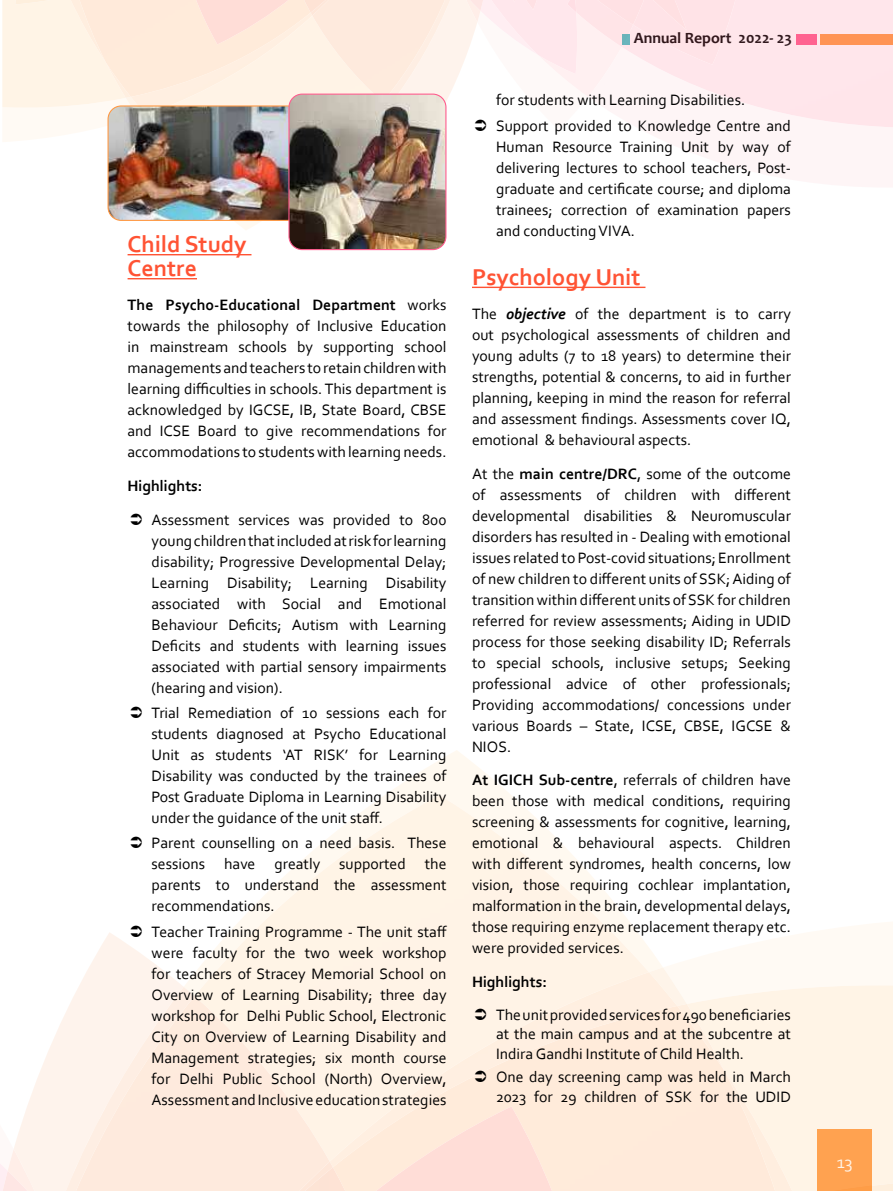
<style>
.page{position:relative;width:893px;height:1191px;background:#fff}
.page>*{position:absolute;margin:0;border:0;box-sizing:border-box;transform-origin:0 0}
.t1{font:700 24px/24px "Corbel";color:#ff5334}
.t2{font:18px "Corbel";color:#fff}
.t3{font:15.75px/21px "Corbel";color:#000;text-align:justify}
.t4{font:700 15.75px "Corbel";color:#000}
.t5{font:700 15.75px "Candara";color:#000}
.s1{font-weight:700}
.s2{font-weight:700;font-style:italic}
</style>
<div class="page">
<img style="left:622px;top:0;width:271px;height:127px">
<div style="left:633px;top:0;width:103px;height:65px;background:#ffe3e7"></div>
<img style="left:588px;top:0;width:45px;height:47px">
<img style="left:593px;top:0;width:52px;height:25px">
<img style="left:649px;top:0;width:37px;height:30px">
<svg style="left:667px;top:922px;width:226px;height:63px"></svg>
<img style="left:687px;top:985px;width:206px;height:206px">
<div style="left:776px;top:1071px;width:17px;height:120px;background:#fff4e6"></div>
<svg style="left:185px;top:750px;width:477px;height:236px"></svg>
<img style="left:649px;top:967px;width:38px;height:37px">
<img style="left:677px;top:1004px;width:48px;height:2px">
<img style="left:195px;top:795px;width:454px;height:201px">
<div style="left:330px;top:972px;width:347px;height:189px;background:#fff3e6"></div>
<img style="left:333px;top:1006px;width:443px;height:185px">
<svg style="left:14px;top:933px;width:168px;height:258px"></svg>
<img style="left:8px;top:1149px;width:28px;height:42px">
<img style="left:2px;top:1170px;width:28px;height:21px">
<img style="left:65px;top:986px;width:130px;height:205px">
<img style="left:75px;top:996px;width:255px;height:195px">
<img style="left:297px;top:1161px;width:36px;height:30px">
<img style="left:302px;top:1167px;width:44px;height:24px">
<img style="left:821px;top:1183px;width:72px;height:8px">
<img style="left:373px;top:1106px;width:180px;height:85px">
<hr style="left:128px;top:254px;width:123px;height:1px;background:#ff5334">
<hr style="left:128px;top:278px;width:69px;height:1px;background:#ff5334">
<img style="left:290px;top:230px;width:156px;height:20px">
<hr style="left:472px;top:287px;width:173px;height:1px;background:#ff5334">
<svg style="left:131px;top:933px;width:11px;height:3px"></svg>
<img style="left:2px;top:0;width:586px;height:230px">
<svg style="left:475px;top:1008px;width:11px;height:11px"></svg>
<svg style="left:475px;top:1070px;width:11px;height:12px"></svg>
<h1 class="t1" style="left:128px;top:232px;width:120px">Child Study<br>Centre</h1>
<p class="t3" style="left:128px;top:294px;width:320px"><span class="s1">The Psycho-Educational Department</span> works towards the philosophy of Inclusive Education in mainstream schools by supporting school managements and teachers to retain children with learning difficulties in schools. This department is acknowledged by IGCSE, IB, State Board, CBSE and ICSE Board to give recommendations for accommodations to students with learning needs.</p>
<p class="t4" style="left:128px;top:476px;width:77px">Highlights:</p>
<p class="t3" style="left:152px;top:509px;width:296px">Assessment services was provided to 800 young children that included at risk for learning disability; Progressive Developmental Delay; Learning Disability; Learning Disability associated with Social and Emotional Behaviour Deficits; Autism with Learning Deficits and students with learning issues associated with partial sensory impairments (hearing and vision).</p>
<p class="t3" style="left:152px;top:702px;width:296px">Trial Remediation of 10 sessions each for students diagnosed at Psycho Educational Unit as students ‘AT RISK’ for Learning Disability was conducted by the trainees of Post Graduate Diploma in Learning Disability under the guidance of the unit staff.</p>
<p class="t3" style="left:152px;top:832px;width:296px">Parent counselling on a need basis. These sessions have greatly supported the parents to understand the assessment recommendations.</p>
<p class="t3" style="left:152px;top:920px;width:297px">Teacher Training Programme - The unit staff were faculty for the two week workshop for teachers of Stracey Memorial School on Overview of Learning Disability; three day workshop for Delhi Public School, Electronic City on Overview of Learning Disability and Management strategies; six month course for Delhi Public School (North) Overview, Assessment and Inclusive education strategies</p>
<p class="t5" style="left:634px;top:28px;width:160px">Annual Report 2022- 23</p>
<p class="t3" style="left:496px;top:87px;width:296px;line-height:25.2px">for students with Learning Disabilities.<br>Support provided to Knowledge Centre and</p>
<p class="t3" style="left:496px;top:135px;width:296px">Human Resource Training Unit by way of delivering lectures to school teachers, Post&shy;graduate and certificate course; and diploma trainees; correction of examination papers and conducting VIVA.</p>
<h1 class="t1" style="left:472px;top:264px;width:170px">Psychology Unit</h1>
<p class="t3" style="left:472px;top:303px;width:320px">The <span class="s2">objective</span> of the department is to carry out psychological assessments of children and young adults (7 to 18 years) to determine their strengths, potential &amp; concerns, to aid in further planning, keeping in mind the reason for referral and assessment findings. Assessments cover IQ, emotional &amp; behavioural aspects.</p>
<p class="t3" style="left:472px;top:462px;width:320px">At the <span class="s1">main centre/DRC</span>, some of the outcome of assessments of children with different developmental disabilities &amp; Neuromuscular disorders has resulted in - Dealing with emotional issues related to Post-covid situations; Enrollment of new children to different units of SSK; Aiding of transition within different units of SSK for children referred for review assessments; Aiding in UDID process for those seeking disability ID; Referrals to special schools, inclusive setups; Seeking professional advice of other professionals; Providing accommodations/ concessions under various Boards – State, ICSE, CBSE, IGCSE &amp; NIOS.</p>
<p class="t3" style="left:472px;top:769px;width:320px"><span class="s1">At IGICH Sub-centre</span>, referrals of children have been those with medical conditions, requiring screening &amp; assessments for cognitive, learning, emotional &amp; behavioural aspects. Children with different syndromes, health concerns, low vision, those requiring cochlear implantation, malformation in the brain, developmental delays, those requiring enzyme replacement therapy etc. were provided services.</p>
<p class="t4" style="left:472px;top:972px;width:77px">Highlights:</p>
<p class="t3" style="left:496px;top:1004px;width:296px;line-height:19.5px">The unit provided services for 490 beneficiaries at the main campus and at the subcentre at Indira Gandhi Institute of Child Health.</p>
<p class="t3" style="left:496px;top:1067px;width:296px;line-height:19.5px">One day screening camp was held in March<br>2023 for 29 children of SSK for the UDID</p>
<p class="t2" style="left:837px;top:1151px;width:17px">13</p>
</div>
